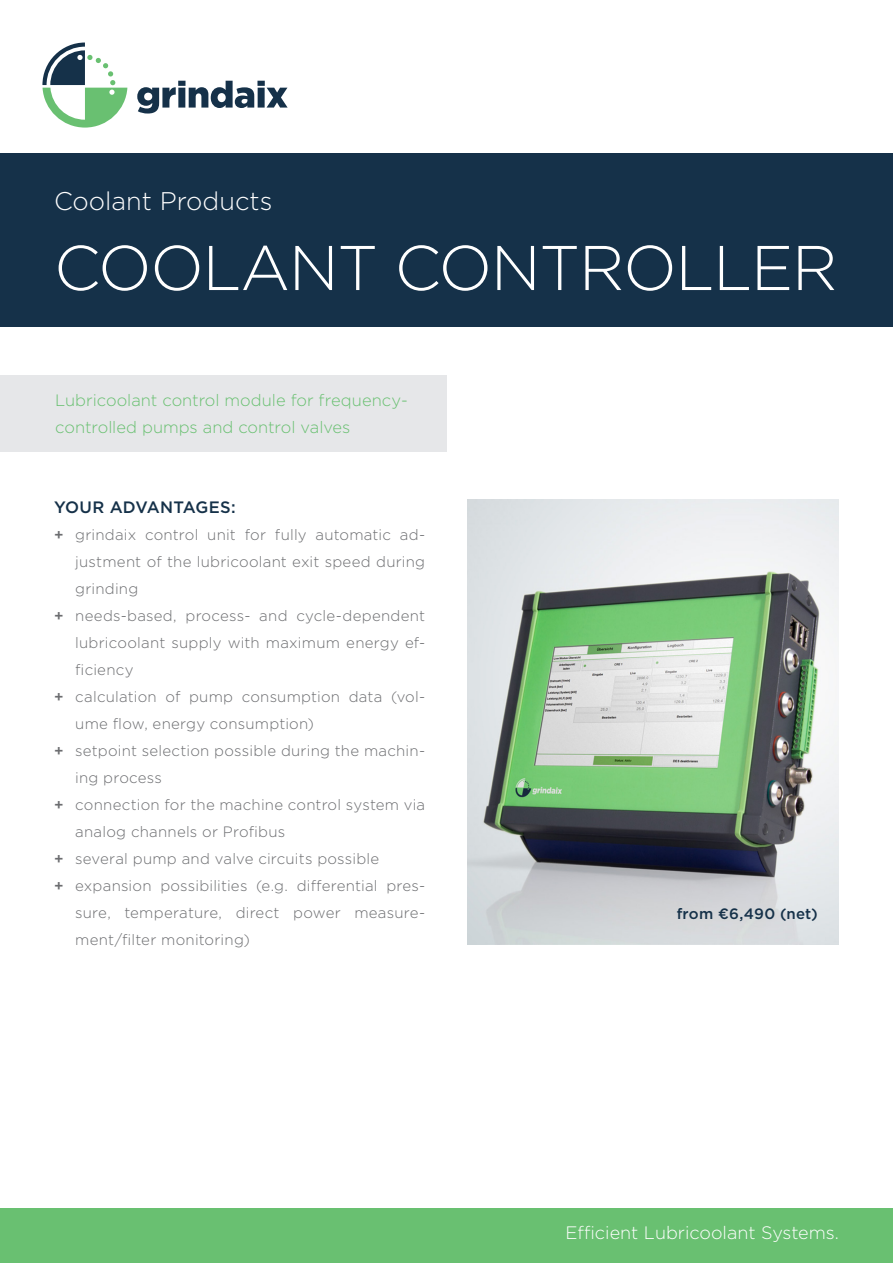
<style>
.page{position:relative;width:893px;height:1263px;background:#fff}
.page>*{position:absolute;margin:0;border:0;box-sizing:border-box;transform-origin:0 0}
.t1{font:300 63px "Gotham";letter-spacing:-.02em;color:#fff}
.t2{font:300 25.5px "Gotham";color:#fff}
.t3{font:300 18px "Gotham";color:#fff}
.t4{font:300 16.5px/27px "Gotham";color:#69c071}
.t5{font:500 16.5px "Gotham";letter-spacing:.01em;color:#153149}
.t6{font:300 15px/27px "Gotham";letter-spacing:.015em;color:#6c6d70;text-align:justify}
.t7{font:500 15px "Gotham";letter-spacing:.02em;color:#153149}
.s1{font-weight:500}
</style>
<div class="page">
<svg style="left:42px;top:43px;width:85px;height:85px"></svg>
<svg style="left:137px;top:81px;width:151px;height:33px"></svg>
<div style="left:0;top:153px;width:893px;height:174px;background:#153149"></div>
<div style="left:0;top:375px;width:446px;height:76px;background:#e6e7e9"></div>
<div style="left:0;top:1209px;width:893px;height:54px;background:#69c071"></div>
<img style="left:468px;top:499px;width:371px;height:445px">
<p class="t2" style="left:54px;top:185px;width:220px">Coolant Products</p>
<p class="t1" style="left:54px;top:228px;width:785px">COOLANT CONTROLLER</p>
<p class="t4" style="left:55px;top:386px;width:354px">Lubricoolant control module for frequency&shy;controlled pumps and control valves</p>
<p class="t5" style="left:54px;top:496px;width:183px">YOUR ADVANTAGES:</p>
<p class="t6" style="left:75px;top:521px;width:351px;text-indent:-21px"><span class="s1">+</span> grindaix control unit for fully automatic ad&shy;justment of the lubricoolant exit speed during grinding</p>
<p class="t6" style="left:75px;top:602px;width:351px;text-indent:-21px"><span class="s1">+</span> needs-based, process- and cycle-dependent lubricoolant supply with maximum energy ef&shy;ficiency</p>
<p class="t6" style="left:75px;top:683px;width:351px;text-indent:-21px"><span class="s1">+</span> calculation of pump consumption data (vol&shy;ume flow, energy consumption)</p>
<p class="t6" style="left:75px;top:737px;width:351px;text-indent:-21px"><span class="s1">+</span> setpoint selection possible during the machin&shy;ing process</p>
<p class="t6" style="left:75px;top:791px;width:351px;text-indent:-21px"><span class="s1">+</span> connection for the machine control system via analog channels or Profibus</p>
<p class="t6" style="left:54px;top:845px;width:327px"><span class="s1">+</span> several pump and valve circuits possible</p>
<p class="t6" style="left:75px;top:872px;width:351px;text-indent:-21px"><span class="s1">+</span> expansion possibilities (e.g. differential pres&shy;sure, temperature, direct power measure&shy;ment/filter monitoring)</p>
<p class="t7" style="left:677px;top:903px;width:143px">from €6,490 (net)</p>
<p class="t3" style="left:565px;top:1221px;width:275px">Efficient Lubricoolant Systems.</p>
</div>
